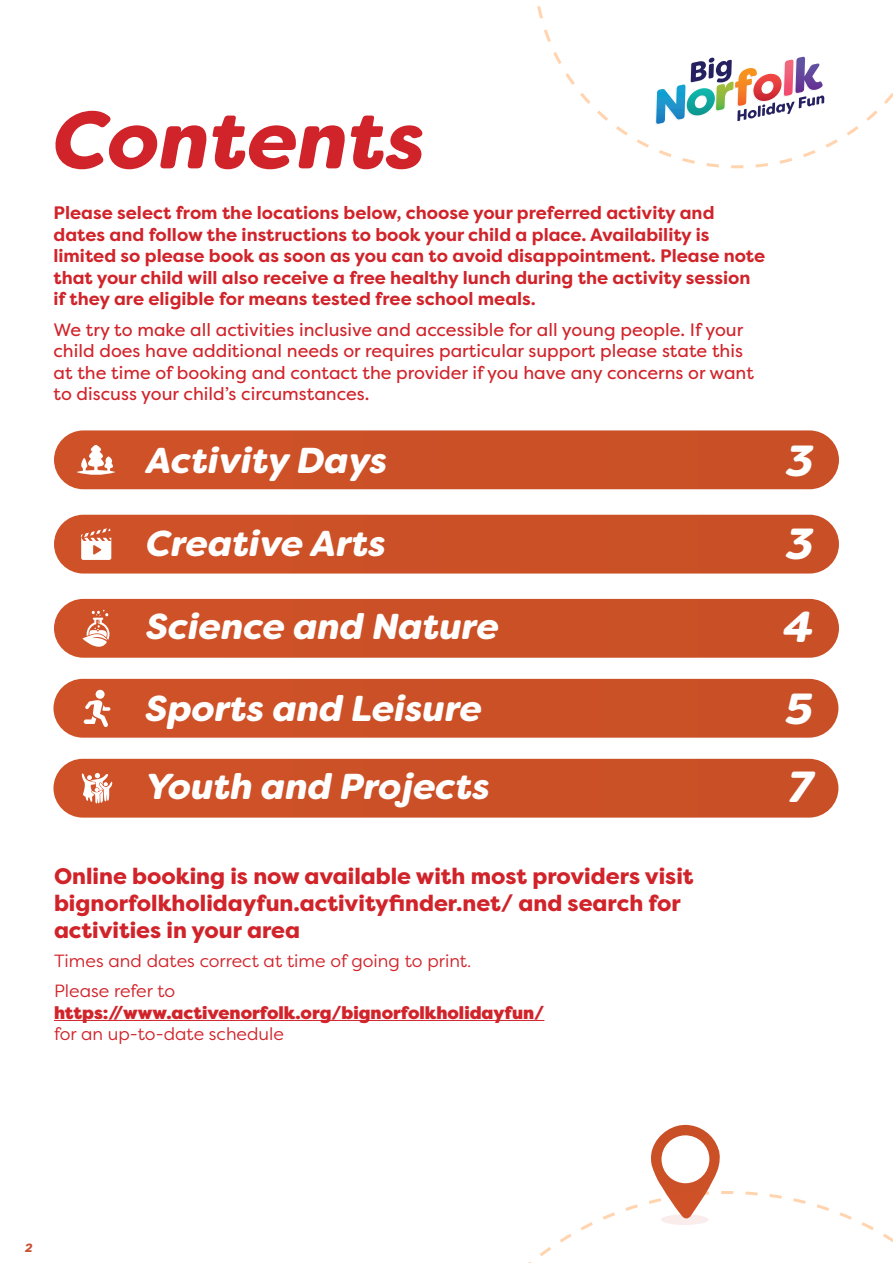
<style>
.page{position:relative;width:893px;height:1263px;background:#fff}
.page>*{position:absolute;margin:0;border:0;box-sizing:border-box;transform-origin:0 0}
.t1{font:italic 900 81px "Filson Soft";color:#d1232a}
.t2{font:italic 900 43.5px "Filson Soft";color:#fff}
.t3{font:italic 900 36px "Filson Soft";color:#fff}
.t4{font:800 22.5px/27px "Filson Pro";color:#d1232a}
.t5{font:700 18px/21.6px "Filson Pro";color:#d1232a}
.t6{font:18px/21.6px "Filson Pro";color:#d1232a}
.t7{font:900 17.7px/21.5px "Filson Pro";color:#d1232a}
.t8{font:17.7px "Filson Pro";color:#d1232a}
.t9{font:italic 900 12px "Filson Soft";color:#c85031}
.s1{font-weight:400}
</style>
<div class="page">
<svg style="left:537px;top:6px;width:356px;height:163px"></svg>
<svg style="left:528px;top:1125px;width:365px;height:138px"></svg>
<div style="left:53px;top:759px;width:785px;height:59px;background:#cc5026;border-radius:29px"></div>
<svg style="left:81px;top:773px;width:31px;height:31px"></svg>
<div style="left:53px;top:679px;width:785px;height:59px;background:#cc5026;border-radius:29px"></div>
<div style="left:96px;top:690px;width:9px;height:9px;background:#fff;border-radius:50%"></div>
<svg style="left:84px;top:700px;width:26px;height:27px"></svg>
<div style="left:54px;top:515px;width:785px;height:58px;background:#cc5026;border-radius:29px"></div>
<svg style="left:81px;top:528px;width:30px;height:32px"></svg>
<div style="left:54px;top:599px;width:785px;height:59px;background:#cc5026;border-radius:29px"></div>
<svg style="left:82px;top:610px;width:27px;height:37px"></svg>
<div style="left:54px;top:430px;width:785px;height:59px;background:#cc5026;border-radius:29px"></div>
<svg style="left:77px;top:445px;width:38px;height:30px"></svg>
<hr style="left:54px;top:1020px;width:490px;height:1px;background:#d1232a">
<h2 class="t1" style="left:53px;top:88px;width:374px">Contents</h2>
<p class="t5" style="left:53px;top:202px;width:713px">Please select from the locations below, choose your preferred activity and dates and follow the instructions to book your child a place. Availability is limited so please book as soon as you can to avoid disappointment. Please note that your child will also receive a free healthy lunch during the activity session if they are eligible for means tested free school meals.</p>
<p class="t6" style="left:53px;top:318px;width:702px">We try to make all activities inclusive and accessible for all young people. If your child does have additional needs or requires particular support please state this at the time of booking and contact the provider if you have any concerns or want to discuss your child’s circumstances.</p>
<p class="t3" style="left:146px;top:437px;width:243px">Activity Days</p>
<p class="t2" style="left:786px;top:433px;width:29px">3</p>
<p class="t3" style="left:146px;top:520px;width:241px">Creative Arts</p>
<p class="t2" style="left:786px;top:516px;width:29px">3</p>
<p class="t3" style="left:146px;top:603px;width:354px">Science and Nature</p>
<p class="t2" style="left:784px;top:599px;width:32px">4</p>
<p class="t3" style="left:146px;top:685px;width:338px">Sports and Leisure</p>
<p class="t2" style="left:786px;top:681px;width:29px">5</p>
<p class="t3" style="left:146px;top:763px;width:346px">Youth and Projects</p>
<p class="t2" style="left:788px;top:759px;width:26px">7</p>
<p class="t4" style="left:54px;top:863px;width:641px">Online booking is now available with most providers visit bignorfolkholidayfun.activityfinder.net/ and search for activities in your area</p>
<p class="t8" style="left:54px;top:949px;width:419px">Times and dates correct at time of going to print.</p>
<p class="t7" style="left:54px;top:980px;width:492px"><span class="s1">Please refer to </span>https://www.activenorfolk.org/bignorfolkholidayfun/ <span class="s1">for an up-to-date schedule</span></p>
<p class="t9" style="left:25px;top:1240px;width:9px">2</p>
</div>
